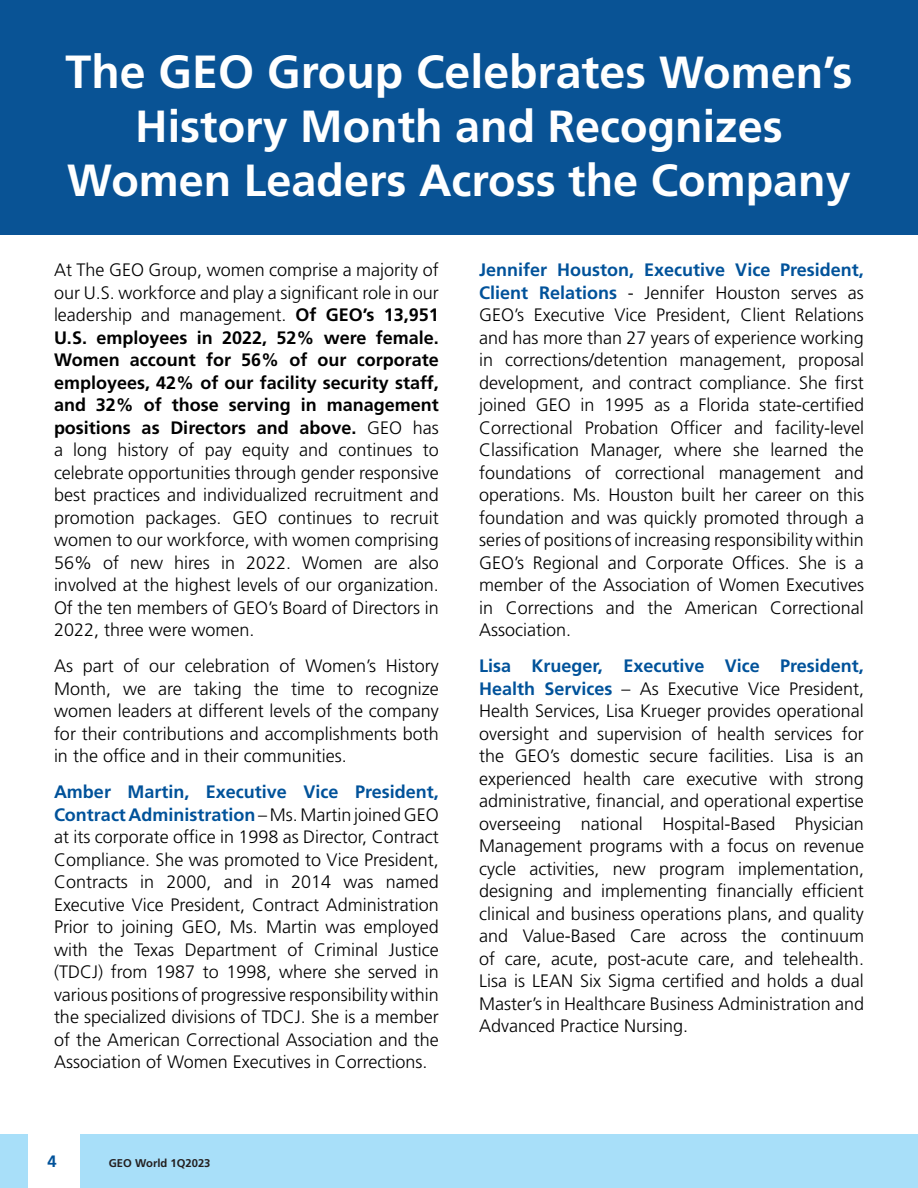
<style>
.page{position:relative;width:918px;height:1188px;background:#fff}
.page>*{position:absolute;margin:0;border:0;box-sizing:border-box;transform-origin:0 0}
._2nd_paragraph_style{font:700 46.5px "Frutiger LT Std";color:#fff}
._2nd_paragraph_style-2{font:700 45px/54px "Frutiger LT Std";color:#fff;text-align:center}
._2nd_paragraph_style-3{font:300 18px/22.5px "Frutiger LT Std";color:#000;text-align:justify}
.t1{font:700 16.5px "Frutiger LT Std";color:#01529a}
.t2{font:700 11.25px "Frutiger LT Std";color:#231f20}
.s1{font-size:45px}
.s2{font-weight:700}
.s3{font-weight:700;color:#01529a}
</style>
<div class="page">
<div style="left:0;top:1134px;width:918px;height:54px;background:#a8dff9"></div>
<div style="left:28px;top:1134px;width:52px;height:54px;background:#fff"></div>
<div style="left:0;top:0;width:918px;height:234px;background:#095395"></div>
<p class="_2nd_paragraph_style" style="left:66px;top:45px;width:788px">The GEO Group Celebrates <span class="s1">Women’s</span></p>
<p class="_2nd_paragraph_style-2" style="left:67px;top:100px;width:785px">History Month and Recognizes<br>Women Leaders Across the Company</p>
<p class="_2nd_paragraph_style-3" style="left:54px;top:259px;width:386px">At The GEO Group, women comprise a majority of our U.S. workforce and play a significant role in our leadership and management. <span class="s2">Of GEO’s 13,951<br>U.S. employees in 2022, 52% were female.<br>Women account for 56% of our corporate employees, 42% of our facility security staff, and 32% of those serving in management positions as Directors and above.</span> GEO has a long history of pay equity and continues to celebrate opportunities through gender responsive best practices and individualized recruitment and promotion packages. GEO continues to recruit women to our workforce, with women comprising 56% of new hires in 2022. Women are also involved at the highest levels of our organization.<br>Of the ten members of GEO’s Board of Directors in 2022, three were women.</p>
<p class="_2nd_paragraph_style-3" style="left:54px;top:655px;width:386px">As part of our celebration of Women’s History Month, we are taking the time to recognize women leaders at different levels of the company for their contributions and accomplishments both in the office and in their communities.</p>
<p class="_2nd_paragraph_style-3" style="left:54px;top:781px;width:386px"><span class="s3">Amber Martin, Executive Vice President, Contract Administration</span> – Ms. Martin joined GEO at its corporate office in 1998 as Director, Contract Compliance. She was promoted to Vice President, Contracts in 2000, and in 2014 was named Executive Vice President, Contract Administration Prior to joining GEO, Ms. Martin was employed with the Texas Department of Criminal Justice (TDCJ) from 1987 to 1998, where she served in various positions of progressive responsibility within the specialized divisions of TDCJ. She is a member of the American Correctional Association and the Association of Women Executives in Corrections.</p>
<p class="t1" style="left:48px;top:1152px;width:11px">4</p>
<p class="t2" style="left:109px;top:1157px;width:103px">GEO World 1Q2023</p>
<p class="_2nd_paragraph_style-3" style="left:479px;top:259px;width:386px"><span class="s3">Jennifer Houston, Executive Vice President, Client Relations</span> - Jennifer Houston serves as GEO’s Executive Vice President, Client Relations and has more than 27 years of experience working in corrections/detention management, proposal development, and contract compliance. She first joined GEO in 1995 as a Florida state-certified Correctional Probation Officer and facility-level Classification Manager, where she learned the foundations of correctional management and operations. Ms. Houston built her career on this foundation and was quickly promoted through a series of positions of increasing responsibility within GEO’s Regional and Corporate Offices. She is a member of the Association of Women Executives in Corrections and the American Correctional Association.</p>
<p class="_2nd_paragraph_style-3" style="left:479px;top:655px;width:386px"><span class="s3">Lisa Krueger, Executive Vice President, Health Services</span> – As Executive Vice President, Health Services, Lisa Krueger provides operational oversight and supervision of health services for the GEO’s domestic secure facilities. Lisa is an experienced health care executive with strong administrative, financial, and operational expertise overseeing national Hospital-Based Physician Management programs with a focus on revenue cycle activities, new program implementation, designing and implementing financially efficient clinical and business operations plans, and quality and Value-Based Care across the continuum of care, acute, post-acute care, and telehealth.<br>Lisa is LEAN Six Sigma certified and holds a dual Master’s in Healthcare Business Administration and Advanced Practice Nursing.</p>
</div>
